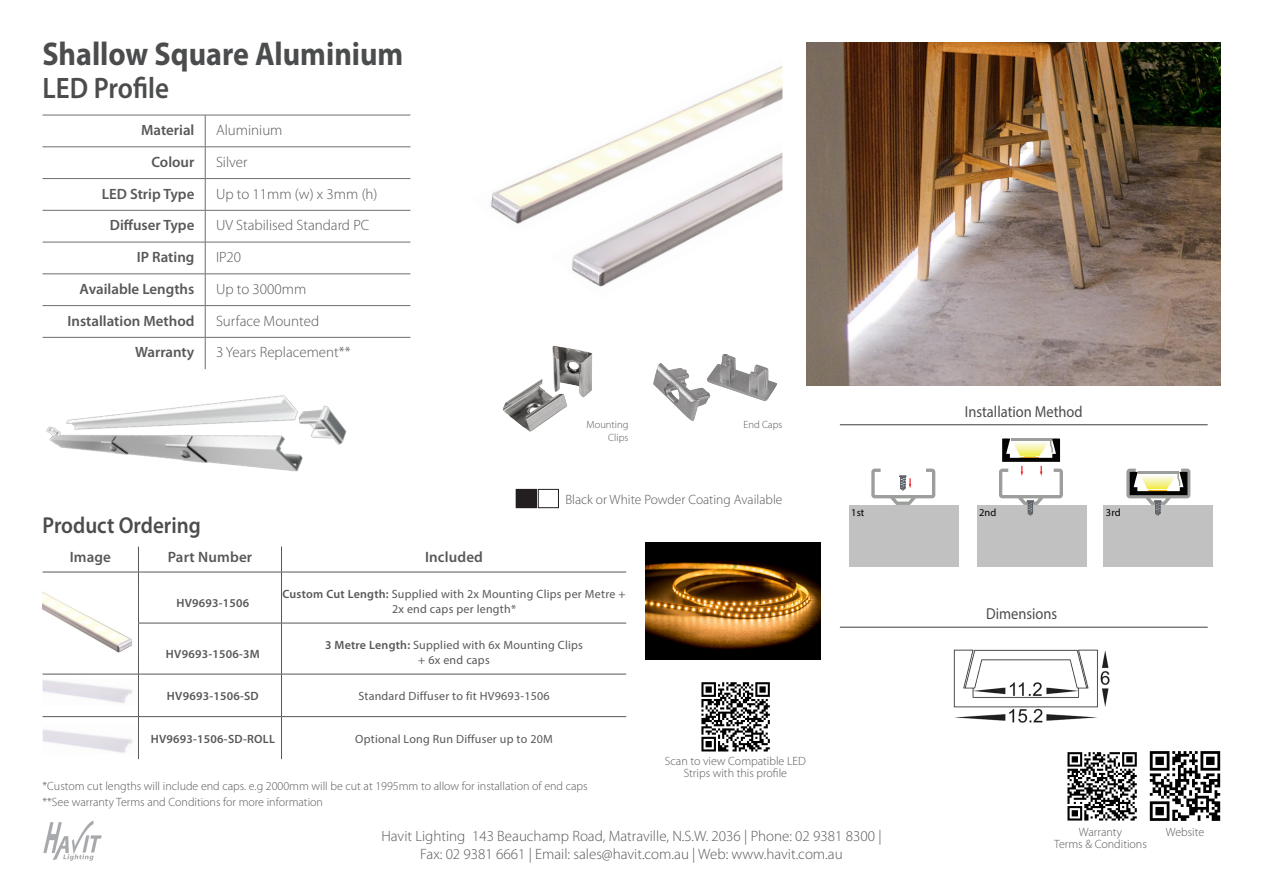
<style>
.page{position:relative;width:1263px;height:893px;background:#fff}
.page>*{position:absolute;margin:0;border:0;box-sizing:border-box;transform-origin:0 0}
.t1{font:700 33px "Myriad Pro";color:#4b4c4d;scale:.91 1}
.t2{font:600 29.7px "Myriad Pro";color:#4b4c4d;scale:.91 1}
.t3{font:600 23.1px "Myriad Pro";color:#4b4c4d;scale:.91 1}
.t4{font:15.9px "Myriad Pro";color:#4b4c4d;scale:.91 1}
.t5{font:300 15px/18px "Myriad Pro";color:#57585a;text-align:center}
.t6{font:600 15px "Myriad Pro";color:#57585a}
.t7{font:300 13.5px "Myriad Pro";color:#57585a}
.t8{font:300 12px/12px "Myriad Pro";color:#57585a;text-align:center}
.t9{font:12px/14.5px "Myriad Pro";letter-spacing:.02em;color:#57585a;text-align:center}
.t10{font:600 12px "Myriad Pro";letter-spacing:.02em;color:#57585a}
.t11{font:300 10.5px "Myriad Pro";color:#57585a}
.t12{font:10.5px "Myriad Pro";color:#000001}
.s1{font-weight:600}
</style>
<div class="page">
<svg style="left:138px;top:546px;width:1px;height:26px"></svg>
<svg style="left:281px;top:546px;width:1px;height:26px"></svg>
<hr style="left:43px;top:572px;width:95px;height:1px;background:#57585a">
<hr style="left:138px;top:572px;width:143px;height:1px;background:#57585a">
<hr style="left:138px;top:572px;width:1px;height:51px;background:#57585a">
<hr style="left:281px;top:572px;width:345px;height:1px;background:#57585a">
<hr style="left:281px;top:572px;width:1px;height:51px;background:#57585a">
<hr style="left:138px;top:623px;width:1px;height:51px;background:#57585a">
<hr style="left:281px;top:623px;width:1px;height:51px;background:#57585a">
<hr style="left:138px;top:674px;width:1px;height:42px;background:#57585a">
<hr style="left:281px;top:674px;width:1px;height:42px;background:#57585a">
<hr style="left:138px;top:717px;width:1px;height:42px;background:#57585a">
<hr style="left:281px;top:717px;width:1px;height:42px;background:#57585a">
<hr style="left:138px;top:623px;width:143px;height:1px;background:#57585a">
<hr style="left:281px;top:623px;width:345px;height:1px;background:#57585a">
<hr style="left:43px;top:674px;width:95px;height:1px;background:#57585a">
<hr style="left:138px;top:674px;width:143px;height:1px;background:#57585a">
<hr style="left:281px;top:674px;width:345px;height:1px;background:#57585a">
<hr style="left:43px;top:716px;width:95px;height:1px;background:#57585a">
<hr style="left:138px;top:716px;width:143px;height:1px;background:#57585a">
<hr style="left:281px;top:716px;width:345px;height:1px;background:#57585a">
<img style="left:806px;top:43px;width:414px;height:343px">
<hr style="left:43px;top:115px;width:162px;height:1px;background:#6c6d70">
<hr style="left:205px;top:115px;width:205px;height:1px;background:#6c6d70">
<hr style="left:205px;top:115px;width:1px;height:32px;background:#6c6d70">
<hr style="left:43px;top:147px;width:162px;height:1px;background:#6c6d70">
<hr style="left:205px;top:147px;width:205px;height:1px;background:#6c6d70">
<hr style="left:205px;top:147px;width:1px;height:31px;background:#6c6d70">
<hr style="left:43px;top:178px;width:162px;height:1px;background:#6c6d70">
<hr style="left:205px;top:178px;width:205px;height:1px;background:#6c6d70">
<hr style="left:205px;top:179px;width:1px;height:31px;background:#6c6d70">
<hr style="left:43px;top:210px;width:162px;height:1px;background:#6c6d70">
<hr style="left:205px;top:210px;width:205px;height:1px;background:#6c6d70">
<hr style="left:205px;top:211px;width:1px;height:31px;background:#6c6d70">
<hr style="left:43px;top:242px;width:162px;height:1px;background:#6c6d70">
<hr style="left:205px;top:242px;width:205px;height:1px;background:#6c6d70">
<hr style="left:205px;top:242px;width:1px;height:32px;background:#6c6d70">
<hr style="left:43px;top:274px;width:162px;height:1px;background:#6c6d70">
<hr style="left:205px;top:274px;width:205px;height:1px;background:#6c6d70">
<hr style="left:205px;top:274px;width:1px;height:31px;background:#6c6d70">
<hr style="left:43px;top:305px;width:162px;height:1px;background:#6c6d70">
<hr style="left:205px;top:305px;width:205px;height:1px;background:#6c6d70">
<hr style="left:205px;top:306px;width:1px;height:31px;background:#6c6d70">
<hr style="left:43px;top:337px;width:162px;height:1px;background:#6c6d70">
<hr style="left:205px;top:337px;width:205px;height:1px;background:#6c6d70">
<hr style="left:205px;top:338px;width:1px;height:31px;background:#6c6d70">
<img style="left:1149px;top:751px;width:71px;height:70px">
<img style="left:1067px;top:752px;width:70px;height:69px">
<img style="left:701px;top:682px;width:69px;height:70px">
<hr style="left:840px;top:424px;width:368px;height:1px;background:#3e3e3f">
<hr style="left:840px;top:627px;width:368px;height:1px;background:#3e3e3f">
<img style="left:953px;top:649px;width:157px;height:74px">
<img style="left:490px;top:66px;width:292px;height:158px">
<img style="left:551px;top:141px;width:231px;height:146px">
<img style="left:653px;top:354px;width:124px;height:67px">
<img style="left:503px;top:346px;width:89px;height:86px">
<img style="left:43px;top:592px;width:89px;height:61px">
<img style="left:645px;top:542px;width:176px;height:117px">
<img style="left:43px;top:680px;width:90px;height:23px">
<img style="left:43px;top:729px;width:90px;height:24px">
<div style="left:1104px;top:505px;width:109px;height:62px;background:#c1c1c1"></div>
<div style="left:849px;top:505px;width:109px;height:62px;background:#c1c1c1"></div>
<div style="left:977px;top:505px;width:109px;height:62px;background:#c1c1c1"></div>
<svg style="left:871px;top:469px;width:64px;height:36px"></svg>
<svg style="left:1126px;top:469px;width:64px;height:47px"></svg>
<svg style="left:999px;top:438px;width:64px;height:78px"></svg>
<img style="left:46px;top:395px;width:301px;height:77px">
<div style="left:516px;top:489px;width:20px;height:19px;background:#231f20"></div>
<div style="left:516px;top:489px;width:21px;height:19px;border:1px solid #231f20"></div>
<div style="left:538px;top:489px;width:21px;height:19px;border:1px solid #231f20"></div>
<img style="left:43px;top:820px;width:59px;height:41px">
<h1 class="t1" style="left:43px;top:32px;width:398px">Shallow Square Aluminium</h1>
<h2 class="t2" style="left:43px;top:69px;width:141px">LED Profile</h2>
<p class="t6" style="left:141px;top:120px;width:55px">Material</p>
<p class="t5" style="left:216px;top:121px;width:68px">Aluminium</p>
<p class="t6" style="left:151px;top:152px;width:45px">Colour</p>
<p class="t5" style="left:216px;top:153px;width:33px">Silver</p>
<p class="t6" style="left:102px;top:184px;width:94px">LED Strip Type</p>
<p class="t5" style="left:216px;top:184px;width:163px">Up to 11mm (w) x 3mm (h)</p>
<p class="t6" style="left:110px;top:216px;width:86px">Diffuser Type</p>
<p class="t5" style="left:216px;top:216px;width:155px">UV Stabilised Standard PC</p>
<p class="t6" style="left:137px;top:247px;width:59px">IP Rating</p>
<p class="t5" style="left:216px;top:248px;width:27px">IP20</p>
<p class="t6" style="left:80px;top:279px;width:116px">Available Lengths</p>
<p class="t5" style="left:216px;top:280px;width:92px">Up to 3000mm</p>
<p class="t6" style="left:67px;top:311px;width:128px">Installation Method</p>
<p class="t5" style="left:216px;top:311px;width:105px">Surface Mounted</p>
<p class="t6" style="left:135px;top:343px;width:61px">Warranty</p>
<p class="t5" style="left:216px;top:343px;width:136px">3 Years Replacement**</p>
<p class="t11" style="left:586px;top:418px;width:43px">Mounting</p>
<p class="t11" style="left:743px;top:418px;width:40px">End Caps</p>
<p class="t11" style="left:608px;top:431px;width:22px">Clips</p>
<p class="t4" style="left:965px;top:401px;width:131px">Installation Method</p>
<h3 class="t3" style="left:43px;top:511px;width:175px">Product Ordering</h3>
<p class="t7" style="left:565px;top:491px;width:218px">Black or White Powder Coating Available</p>
<p class="t6" style="left:70px;top:547px;width:43px">Image</p>
<p class="t6" style="left:168px;top:547px;width:86px">Part Number</p>
<p class="t6" style="left:425px;top:547px;width:59px">Included</p>
<p class="t10" style="left:176px;top:595px;width:74px">HV9693-1506</p>
<p class="t9" style="left:282px;top:587px;width:345px"><span class="s1">Custom Cut Length:</span> Supplied with 2x Mounting Clips per Metre +<br>2x end caps per length*</p>
<p class="t10" style="left:166px;top:646px;width:95px">HV9693-1506-3M</p>
<p class="t9" style="left:325px;top:638px;width:259px"><span class="s1">3 Metre Length:</span> Supplied with 6x Mounting Clips + 6x end caps</p>
<p class="t10" style="left:167px;top:688px;width:93px">HV9693-1506-SD</p>
<p class="t9" style="left:358px;top:689px;width:193px">Standard Diffuser to fit HV9693-1506</p>
<p class="t10" style="left:151px;top:731px;width:126px">HV9693-1506-SD-ROLL</p>
<p class="t9" style="left:355px;top:731px;width:199px">Optional Long Run Diffuser up to 20M</p>
<p class="t8" style="left:43px;top:778px;width:547px;line-height:16px;text-align:left">*Custom cut lengths will include end caps. e.g 2000mm will be cut at 1995mm to allow for installation of end caps **See warranty Terms and Conditions for more information</p>
<p class="t8" style="left:665px;top:755px;width:142px">Scan to view Compatible LED<br>Strips with this profile</p>
<p class="t12" style="left:851px;top:506px;width:15px">1st</p>
<p class="t12" style="left:979px;top:506px;width:19px">2nd</p>
<p class="t12" style="left:1106px;top:506px;width:16px">3rd</p>
<p class="t4" style="left:986px;top:604px;width:80px">Dimensions</p>
<p class="t5" style="left:381px;top:826px;width:502px">Havit Lighting 143 Beauchamp Road, Matraville, N.S.W. 2036 | Phone: 02 9381 8300 |<br>Fax: 02 9381 6661 | Email: sales@havit.com.au | Web: www.havit.com.au</p>
<p class="t8" style="left:1054px;top:826px;width:94px">Warranty<br>Terms &amp; Conditions</p>
<p class="t8" style="left:1166px;top:826px;width:40px">Website</p>
</div>
